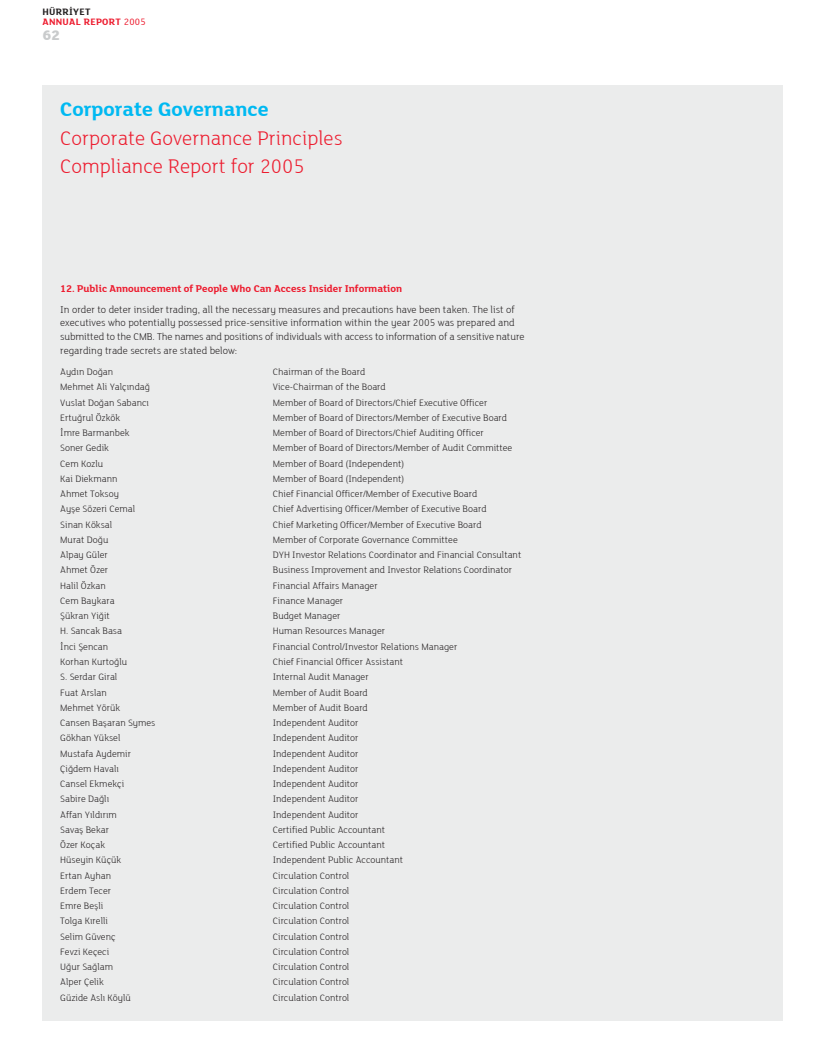
<style>
.page{position:relative;width:815px;height:1063px;background:#fff}
.page>*{position:absolute;margin:0;border:0;box-sizing:border-box;transform-origin:0 0}
.t1{font:300 21.25px/28.8px "FS Lola";color:#ed1b2e}
.t2{font:700 21.25px "FS Lola";color:#00b9f2}
.t3{font:800 15px "FS Lola";color:#c9cbcc}
.t4{font:300 10.62px/13.8px "FS Lola";color:#231f20}
.t5{font:700 10.62px "FS Lola";color:#ed1b2e}
.t6{font:300 10px "FS Lola";color:#231f20}
.t7{font:700 10px/10px "FS Lola";letter-spacing:.03em;color:#ed1b2e}
.s1{color:#231f20}
.s2{font-weight:400}
</style>
<div class="page">
<div style="left:43px;top:85px;width:740px;height:935px;background:#ebecec"></div>
<p class="t7" style="left:43px;top:6px;width:105px"><span class="s1">HÜRR‹YET<br></span>ANNUAL REPORT <span class="s2">2005</span></p>
<h2 class="t3" style="left:43px;top:24px;width:19px">62</h2>
<h1 class="t2" style="left:60px;top:94px;width:210px">Corporate Governance</h1>
<h1 class="t1" style="left:60px;top:122px;width:284px">Corporate Governance Principles<br>Compliance Report for 2005</h1>
<p class="t5" style="left:60px;top:281px;width:343px">12. Public Announcement of People Who Can Access Insider Information</p>
<p class="t4" style="left:60px;top:302px;width:466px">In order to deter insider trading, all the necessary measures and precautions have been taken. The list of executives who potentially possessed price-sensitive information within the year 2005 was prepared and submitted to the CMB. The names and positions of individuals with access to information of a sensitive nature regarding trade secrets are stated below:</p>
<p class="t6" style="left:60px;top:365px;width:55px">Ayd›n Do¤an</p>
<p class="t6" style="left:273px;top:365px;width:94px">Chairman of the Board</p>
<p class="t6" style="left:60px;top:380px;width:91px">Mehmet Ali Yalç›nda¤</p>
<p class="t6" style="left:273px;top:380px;width:114px">Vice-Chairman of the Board</p>
<p class="t6" style="left:60px;top:396px;width:90px">Vuslat Do¤an Sabanc›</p>
<p class="t6" style="left:273px;top:396px;width:216px">Member of Board of Directors/Chief Executive Officer</p>
<p class="t6" style="left:60px;top:411px;width:61px">Ertu¤rul Özkök</p>
<p class="t6" style="left:273px;top:411px;width:236px">Member of Board of Directors/Member of Executive Board</p>
<p class="t6" style="left:60px;top:426px;width:71px">‹mre Barmanbek</p>
<p class="t6" style="left:273px;top:426px;width:213px">Member of Board of Directors/Chief Auditing Officer</p>
<p class="t6" style="left:60px;top:441px;width:50px">Soner Gedik</p>
<p class="t6" style="left:273px;top:441px;width:241px">Member of Board of Directors/Member of Audit Committee</p>
<p class="t6" style="left:60px;top:457px;width:44px">Cem Kozlu</p>
<p class="t6" style="left:273px;top:457px;width:133px">Member of Board (Independent)</p>
<p class="t6" style="left:60px;top:472px;width:59px">Kai Diekmann</p>
<p class="t6" style="left:273px;top:472px;width:133px">Member of Board (Independent)</p>
<p class="t6" style="left:60px;top:487px;width:60px">Ahmet Toksoy</p>
<p class="t6" style="left:273px;top:487px;width:206px">Chief Financial Officer/Member of Executive Board</p>
<p class="t6" style="left:60px;top:502px;width:77px">Ayfle Sözeri Cemal</p>
<p class="t6" style="left:273px;top:502px;width:215px">Chief Advertising Officer/Member of Executive Board</p>
<p class="t6" style="left:60px;top:518px;width:54px">Sinan Köksal</p>
<p class="t6" style="left:273px;top:518px;width:210px">Chief Marketing Officer/Member of Executive Board</p>
<p class="t6" style="left:60px;top:533px;width:50px">Murat Do¤u</p>
<p class="t6" style="left:273px;top:533px;width:186px">Member of Corporate Governance Committee</p>
<p class="t6" style="left:60px;top:548px;width:49px">Alpay Güler</p>
<p class="t6" style="left:273px;top:548px;width:250px">DYH Investor Relations Coordinator and Financial Consultant</p>
<p class="t6" style="left:60px;top:563px;width:50px">Ahmet Özer</p>
<p class="t6" style="left:273px;top:563px;width:241px">Business Improvement and Investor Relations Coordinator</p>
<p class="t6" style="left:60px;top:579px;width:47px">Halil Özkan</p>
<p class="t6" style="left:273px;top:579px;width:106px">Financial Affairs Manager</p>
<p class="t6" style="left:60px;top:594px;width:56px">Cem Baykara</p>
<p class="t6" style="left:273px;top:594px;width:72px">Finance Manager</p>
<p class="t6" style="left:60px;top:609px;width:51px">fiükran Yi¤it</p>
<p class="t6" style="left:273px;top:609px;width:69px">Budget Manager</p>
<p class="t6" style="left:60px;top:624px;width:63px">H. Sancak Basa</p>
<p class="t6" style="left:273px;top:624px;width:114px">Human Resources Manager</p>
<p class="t6" style="left:60px;top:640px;width:50px">‹nci fiencan</p>
<p class="t6" style="left:273px;top:640px;width:186px">Financial Control/Investor Relations Manager</p>
<p class="t6" style="left:60px;top:655px;width:68px">Korhan Kurto¤lu</p>
<p class="t6" style="left:273px;top:655px;width:132px">Chief Financial Officer Assistant</p>
<p class="t6" style="left:60px;top:670px;width:59px">S. Serdar Giral</p>
<p class="t6" style="left:273px;top:670px;width:97px">Internal Audit Manager</p>
<p class="t6" style="left:60px;top:686px;width:48px">Fuat Arslan</p>
<p class="t6" style="left:273px;top:686px;width:97px">Member of Audit Board</p>
<p class="t6" style="left:60px;top:701px;width:61px">Mehmet Yörük</p>
<p class="t6" style="left:273px;top:701px;width:97px">Member of Audit Board</p>
<p class="t6" style="left:60px;top:716px;width:97px">Cansen Baflaran Symes</p>
<p class="t6" style="left:273px;top:716px;width:87px">Independent Auditor</p>
<p class="t6" style="left:60px;top:731px;width:62px">Gökhan Yüksel</p>
<p class="t6" style="left:273px;top:731px;width:87px">Independent Auditor</p>
<p class="t6" style="left:60px;top:747px;width:72px">Mustafa Aydemir</p>
<p class="t6" style="left:273px;top:747px;width:87px">Independent Auditor</p>
<p class="t6" style="left:60px;top:762px;width:60px">Çi¤dem Haval›</p>
<p class="t6" style="left:273px;top:762px;width:87px">Independent Auditor</p>
<p class="t6" style="left:60px;top:777px;width:66px">Cansel Ekmekçi</p>
<p class="t6" style="left:273px;top:777px;width:87px">Independent Auditor</p>
<p class="t6" style="left:60px;top:792px;width:51px">Sabire Da¤l›</p>
<p class="t6" style="left:273px;top:792px;width:87px">Independent Auditor</p>
<p class="t6" style="left:60px;top:808px;width:58px">Affan Y›ld›r›m</p>
<p class="t6" style="left:273px;top:808px;width:87px">Independent Auditor</p>
<p class="t6" style="left:60px;top:823px;width:50px">Savafl Bekar</p>
<p class="t6" style="left:273px;top:823px;width:114px">Certified Public Accountant</p>
<p class="t6" style="left:60px;top:838px;width:46px">Özer Koçak</p>
<p class="t6" style="left:273px;top:838px;width:114px">Certified Public Accountant</p>
<p class="t6" style="left:60px;top:853px;width:63px">Hüseyin Küçük</p>
<p class="t6" style="left:273px;top:853px;width:132px">Independent Public Accountant</p>
<p class="t6" style="left:60px;top:869px;width:53px">Ertan Ayhan</p>
<p class="t6" style="left:273px;top:869px;width:78px">Circulation Control</p>
<p class="t6" style="left:60px;top:884px;width:52px">Erdem Tecer</p>
<p class="t6" style="left:273px;top:884px;width:78px">Circulation Control</p>
<p class="t6" style="left:60px;top:899px;width:45px">Emre Beflli</p>
<p class="t6" style="left:273px;top:899px;width:78px">Circulation Control</p>
<p class="t6" style="left:60px;top:914px;width:49px">Tolga K›relli</p>
<p class="t6" style="left:273px;top:914px;width:78px">Circulation Control</p>
<p class="t6" style="left:60px;top:930px;width:57px">Selim Güvenç</p>
<p class="t6" style="left:273px;top:930px;width:78px">Circulation Control</p>
<p class="t6" style="left:60px;top:945px;width:51px">Fevzi Keçeci</p>
<p class="t6" style="left:273px;top:945px;width:78px">Circulation Control</p>
<p class="t6" style="left:60px;top:960px;width:54px">U¤ur Sa¤lam</p>
<p class="t6" style="left:273px;top:960px;width:78px">Circulation Control</p>
<p class="t6" style="left:60px;top:975px;width:45px">Alper Çelik</p>
<p class="t6" style="left:273px;top:975px;width:78px">Circulation Control</p>
<p class="t6" style="left:60px;top:991px;width:72px">Güzide Asl› Köylü</p>
<p class="t6" style="left:273px;top:991px;width:78px">Circulation Control</p>
</div>
